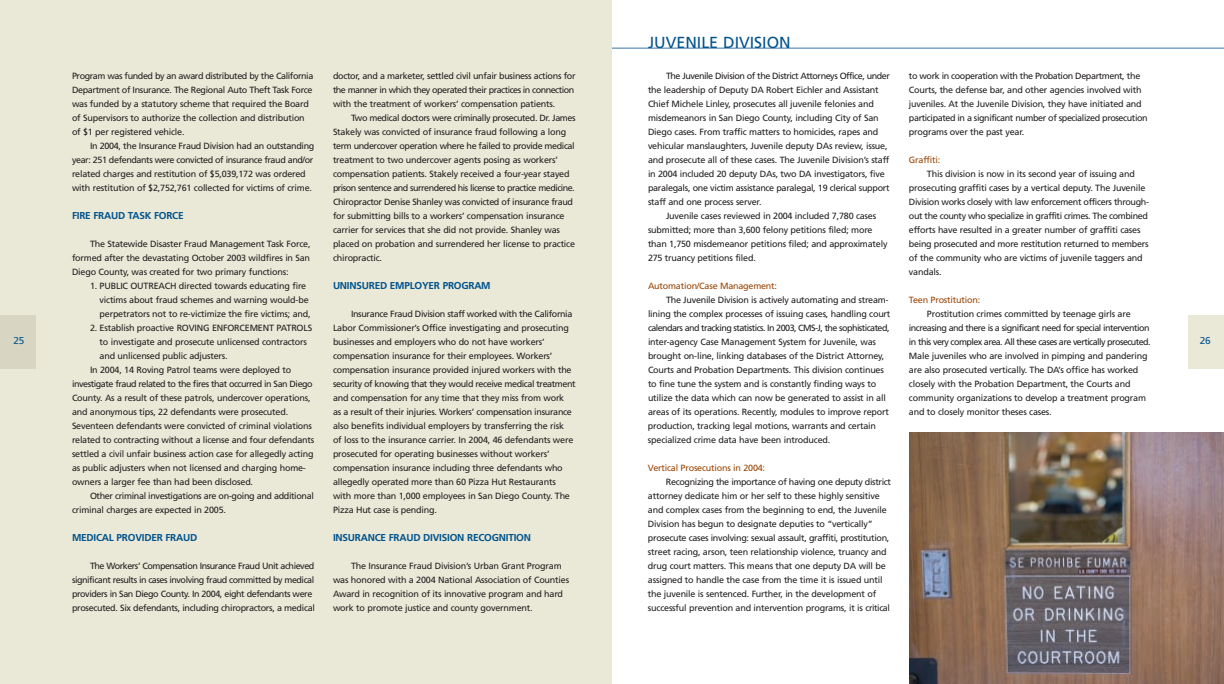
<style>
.page{position:relative;width:1224px;height:684px;background:#fff}
.page>*{position:absolute;margin:0;border:0;box-sizing:border-box;transform-origin:0 0}
.t1{font:16px "Frutiger";color:#00538d}
.t2{font:700 10px "Frutiger";letter-spacing:-.02em;color:#00538d}
.t3{font:10px "Frutiger";color:#00538d}
.t4{font:9px/14px "Frutiger";letter-spacing:-.02em;color:#231f20}
.t5{font:9px/14px "Frutiger";letter-spacing:-.05em;color:#231f20}
.t6{font:9px "Frutiger";letter-spacing:-.02em;color:#9a4606}
.t7{font:9px "Frutiger";letter-spacing:-.04em;color:#231f20}
</style>
<div class="page">
<div style="left:0;top:0;width:612px;height:684px;background:#eae8d7"></div>
<div style="left:1188px;top:315px;width:36px;height:54px;background:#eae8d7"></div>
<div style="left:0;top:315px;width:36px;height:54px;background:#d8d6c2"></div>
<hr style="left:612px;top:48px;width:612px;height:1px;background:#3875a9">
<img style="left:909px;top:432px;width:315px;height:252px">
<h1 class="t1" style="left:648px;top:36px;width:144px">JUVENILE DIVISION</h1>
<p class="t5" style="left:666px;top:69px;width:225px">The Juvenile Division of the District Attorneys Office, under</p>
<p class="t4" style="left:648px;top:83px;width:232px">the leadership of Deputy DA Robert Eichler and Assistant</p>
<p class="t4" style="left:648px;top:97px;width:227px">Chief Michele Linley, prosecutes all juvenile felonies and</p>
<p class="t4" style="left:648px;top:111px;width:232px">misdemeanors in San Diego County, including City of San</p>
<p class="t4" style="left:648px;top:125px;width:232px">Diego cases. From traffic matters to homicides, rapes and</p>
<p class="t4" style="left:648px;top:139px;width:241px">vehicular manslaughters, Juvenile deputy DAs review, issue,</p>
<p class="t4" style="left:648px;top:153px;width:243px">and prosecute all of these cases. The Juvenile Division’s staff</p>
<p class="t4" style="left:648px;top:167px;width:238px">in 2004 included 20 deputy DAs, two DA investigators, five</p>
<p class="t4" style="left:648px;top:181px;width:243px">paralegals, one victim assistance paralegal, 19 clerical support</p>
<p class="t4" style="left:648px;top:195px;width:115px">staff and one process server.</p>
<p class="t4" style="left:666px;top:209px;width:212px">Juvenile cases reviewed in 2004 included 7,780 cases</p>
<p class="t4" style="left:648px;top:223px;width:226px">submitted; more than 3,600 felony petitions filed; more</p>
<p class="t4" style="left:648px;top:237px;width:241px">than 1,750 misdemeanor petitions filed; and approximately</p>
<p class="t4" style="left:648px;top:251px;width:109px">275 truancy petitions filed.</p>
<p class="t6" style="left:648px;top:282px;width:131px">Automation/Case Management:</p>
<p class="t4" style="left:648px;top:293px;width:244px;text-indent:18px">The Juvenile Division is actively automating and stream&shy;lining the complex processes of issuing cases, handling court calendars and tracking statistics. In 2003, CMS-J, the sophisticated, inter-agency Case Management System for Juvenile, was brought on-line, linking databases of the District Attorney, Courts and Probation Departments. This division continues to fine tune the system and is constantly finding ways to utilize the data which can now be generated to assist in all areas of its operations. Recently, modules to improve report production, tracking legal motions, warrants and certain specialized crime data have been introduced.</p>
<p class="t6" style="left:648px;top:464px;width:119px">Vertical Prosecutions in 2004:</p>
<p class="t4" style="left:648px;top:475px;width:244px;text-indent:18px">Recognizing the importance of having one deputy district attorney dedicate him or her self to these highly sensitive and complex cases from the beginning to end, the Juvenile Division has begun to designate deputies to “vertically” prosecute cases involving: sexual assault, graffiti, prostitution, street racing, arson, teen relationship violence, truancy and drug court matters. This means that one deputy DA will be assigned to handle the case from the time it is issued until the juvenile is sentenced. Further, in the development of successful prevention and intervention programs, it is critical</p>
<p class="t4" style="left:72px;top:69px;width:243px">Program was funded by an award distributed by the California Department of Insurance. The Regional Auto Theft Task Force was funded by a statutory scheme that required the Board of Supervisors to authorize the collection and distribution of $1 per registered vehicle.</p>
<p class="t4" style="left:72px;top:139px;width:244px;text-indent:18px">In 2004, the Insurance Fraud Division had an outstanding year: 251 defendants were convicted of insurance fraud and/or related charges and restitution of $5,039,172 was ordered with restitution of $2,752,761 collected for victims of crime.</p>
<p class="t2" style="left:72px;top:211px;width:113px">FIRE FRAUD TASK FORCE</p>
<p class="t4" style="left:72px;top:237px;width:240px;text-align:justify;text-indent:18px">The Statewide Disaster Fraud Management Task Force, formed after the devastating October 2003 wildfires in San Diego County, was created for two primary functions:</p>
<p class="t4" style="left:100px;top:279px;width:212px;text-indent:-10px">1. PUBLIC OUTREACH directed towards educating fire victims about fraud schemes and warning would-be perpetrators not to re-victimize the fire victims; and,</p>
<p class="t4" style="left:90px;top:321px;width:224px">2. Establish proactive ROVING ENFORCEMENT PATROLS</p>
<p class="t4" style="left:100px;top:335px;width:209px">to investigate and prosecute unlicensed contractors</p>
<p class="t4" style="left:100px;top:349px;width:130px">and unlicensed public adjusters.</p>
<p class="t4" style="left:90px;top:363px;width:203px">In 2004, 14 Roving Patrol teams were deployed to</p>
<p class="t5" style="left:72px;top:377px;width:242px">investigate fraud related to the fires that occurred in San Diego</p>
<p class="t4" style="left:72px;top:391px;width:240px">County. As a result of these patrols, undercover operations,</p>
<p class="t4" style="left:72px;top:405px;width:218px">and anonymous tips, 22 defendants were prosecuted.</p>
<p class="t4" style="left:72px;top:419px;width:242px">Seventeen defendants were convicted of criminal violations</p>
<p class="t4" style="left:72px;top:433px;width:244px">related to contracting without a license and four defendants</p>
<p class="t4" style="left:72px;top:447px;width:243px">settled a civil unfair business action case for allegedly acting</p>
<p class="t4" style="left:72px;top:461px;width:235px">as public adjusters when not licensed and charging home-</p>
<p class="t4" style="left:72px;top:475px;width:183px">owners a larger fee than had been disclosed.</p>
<p class="t7" style="left:90px;top:492px;width:225px">Other criminal investigations are on-going and additional</p>
<p class="t4" style="left:72px;top:503px;width:155px">criminal charges are expected in 2005.</p>
<p class="t2" style="left:72px;top:533px;width:127px">MEDICAL PROVIDER FRAUD</p>
<p class="t5" style="left:72px;top:559px;width:244px;text-indent:18px">The Workers’ Compensation Insurance Fraud Unit achieved significant results in cases involving fraud committed by medical providers in San Diego County. In 2004, eight defendants were prosecuted. Six defendants, including chiropractors, a medical</p>
<p class="t4" style="left:333px;top:69px;width:244px">doctor, and a marketer, settled civil unfair business actions for the manner in which they operated their practices in connection with the treatment of workers’ compensation patients.</p>
<p class="t4" style="left:333px;top:111px;width:244px;text-indent:18px">Two medical doctors were criminally prosecuted. Dr. James Stakely was convicted of insurance fraud following a long term undercover operation where he failed to provide medical treatment to two undercover agents posing as workers’ compensation patients. Stakely received a four-year stayed prison sentence and surrendered his license to practice medicine.<br>Chiropractor Denise Shanley was convicted of insurance fraud for submitting bills to a workers’ compensation insurance carrier for services that she did not provide. Shanley was placed on probation and surrendered her license to practice chiropractic.</p>
<p class="t2" style="left:333px;top:281px;width:159px">UNINSURED EMPLOYER PROGRAM</p>
<p class="t4" style="left:333px;top:307px;width:244px;text-indent:18px">Insurance Fraud Division staff worked with the California Labor Commissioner’s Office investigating and prosecuting businesses and employers who do not have workers’ compensation insurance for their employees. Workers’ compensation insurance provided injured workers with the security of knowing that they would receive medical treatment and compensation for any time that they miss from work<br>as a result of their injuries. Workers’ compensation insurance also benefits individual employers by transferring the risk<br>of loss to the insurance carrier. In 2004, 46 defendants were prosecuted for operating businesses without workers’ compensation insurance including three defendants who allegedly operated more than 60 Pizza Hut Restaurants with more than 1,000 employees in San Diego County. The Pizza Hut case is pending.</p>
<p class="t2" style="left:333px;top:533px;width:200px">INSURANCE FRAUD DIVISION RECOGNITION</p>
<p class="t4" style="left:333px;top:559px;width:238px;text-indent:18px">The Insurance Fraud Division’s Urban Grant Program was honored with a 2004 National Association of Counties Award in recognition of its innovative program and hard work to promote justice and county government.</p>
<p class="t4" style="left:909px;top:69px;width:240px">to work in cooperation with the Probation Department, the Courts, the defense bar, and other agencies involved with juveniles. At the Juvenile Division, they have initiated and participated in a significant number of specialized prosecution programs over the past year.</p>
<p class="t6" style="left:909px;top:156px;width:33px">Graffiti:</p>
<p class="t4" style="left:909px;top:167px;width:242px;text-indent:18px">This division is now in its second year of issuing and prosecuting graffiti cases by a vertical deputy. The Juvenile Division works closely with law enforcement officers through&shy;out the county who specialize in graffiti crimes. The combined efforts have resulted in a greater number of graffiti cases being prosecuted and more restitution returned to members of the community who are victims of juvenile taggers and vandals.</p>
<p class="t6" style="left:909px;top:296px;width:73px">Teen Prostitution:</p>
<p class="t4" style="left:909px;top:307px;width:243px;text-indent:18px">Prostitution crimes committed by teenage girls are increasing and there is a significant need for special intervention in this very complex area. All these cases are vertically prosecuted.<br>Male juveniles who are involved in pimping and pandering are also prosecuted vertically. The DA’s office has worked closely with the Probation Department, the Courts and community organizations to develop a treatment program and to closely monitor theses cases.</p>
<p class="t3" style="left:14px;top:337px;width:12px">25</p>
<p class="t3" style="left:1200px;top:337px;width:12px">26</p>
</div>
